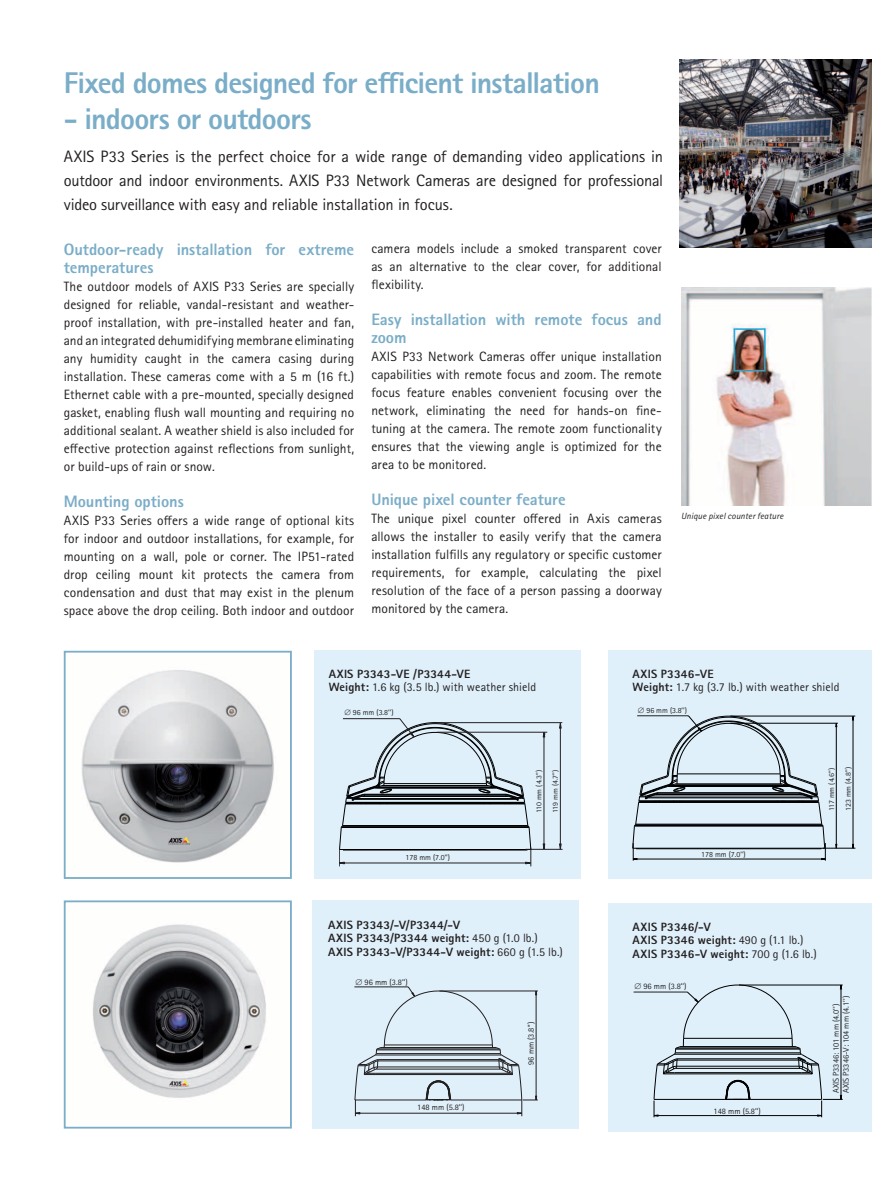
<style>
.page{position:relative;width:893px;height:1191px;background:#fff}
.page>*{position:absolute;margin:0;border:0;box-sizing:border-box;transform-origin:0 0}
.t1{font:800 30px "Rotis Sans Serif Pro";letter-spacing:-.025em;color:#7aadc8}
.t2{font:16.5px/24px "Rotis Sans Serif Pro";letter-spacing:-.01em;color:#231f20;text-align:justify}
.t3{font:800 16.5px/18px "Rotis Sans Serif Pro";letter-spacing:-.005em;color:#7aadc8}
.t4{font:13.5px/18px "Rotis Sans Serif Pro";letter-spacing:.005em;color:#231f20;text-align:justify}
.t5{font:800 12px/13.5px "Rotis Sans Serif Pro";letter-spacing:.01em;color:#231f20}
.t6{font:12px/13.5px "Rotis Sans Serif Pro";letter-spacing:.005em;color:#231f20}
.t7{font:italic 9px "Rotis Sans Serif Pro";letter-spacing:.015em;color:#231f20}
.t8{font:8.4px/10.1px "Rotis Sans Cyrillic";color:#231f20}
.t9{font:7.8px "Rotis Sans Cyrillic";color:#231f20}
.t10{font:7.65px/16.6px "Rotis Sans Cyrillic";color:#231f20}
.t11{font:7.5px/16.4px "Rotis Sans Cyrillic";letter-spacing:-.02em;color:#231f20;scale:1.04 1}
.s1{font-weight:800}
.s2{font-weight:400}
</style>
<div class="page">
<div style="left:314px;top:651px;width:267px;height:228px;background:#dff0fa"></div>
<img style="left:680px;top:60px;width:192px;height:188px">
<img style="left:681px;top:287px;width:191px;height:218px">
<div style="left:608px;top:651px;width:264px;height:228px;background:#dff0fa"></div>
<div style="left:608px;top:903px;width:264px;height:228px;background:#dff0fa"></div>
<div style="left:312px;top:900px;width:267px;height:229px;background:#dff0fa"></div>
<img style="left:92px;top:924px;width:174px;height:174px">
<div style="left:64px;top:900px;width:228px;height:228px;border:2px solid #7aadc8"></div>
<img style="left:81px;top:670px;width:193px;height:193px">
<div style="left:64px;top:651px;width:228px;height:228px;border:2px solid #7aadc8"></div>
<hr style="left:354px;top:986px;width:54px;height:1px;background:#231f20">
<svg style="left:355px;top:986px;width:183px;height:130px"></svg>
<hr style="left:823px;top:848px;width:32px;height:1px;background:#000">
<hr style="left:730px;top:723px;width:108px;height:1px;background:#000">
<hr style="left:730px;top:716px;width:125px;height:1px;background:#000">
<hr style="left:836px;top:723px;width:1px;height:125px;background:#000">
<hr style="left:853px;top:717px;width:1px;height:131px;background:#000">
<svg style="left:632px;top:715px;width:194px;height:145px"></svg>
<svg style="left:654px;top:984px;width:189px;height:133px"></svg>
<hr style="left:634px;top:991px;width:53px;height:1px;background:#231f20">
<hr style="left:525px;top:849px;width:38px;height:1px;background:#231f20">
<hr style="left:544px;top:732px;width:1px;height:117px;background:#231f20">
<hr style="left:437px;top:732px;width:110px;height:1px;background:#231f20">
<hr style="left:437px;top:722px;width:125px;height:1px;background:#231f20">
<svg style="left:339px;top:718px;width:193px;height:148px"></svg>
<svg style="left:559px;top:843px;width:3px;height:6px"></svg>
<hr style="left:560px;top:723px;width:1px;height:126px;background:#231f20">
<h1 class="t1" style="left:64px;top:64px;width:538px">Fixed domes designed for efficient installation</h1>
<h1 class="t1" style="left:64px;top:100px;width:249px">- indoors or outdoors</h1>
<p class="t2" style="left:64px;top:144px;width:601px">AXIS P33 Series is the perfect choice for a wide range of demanding video applications in outdoor and indoor environments. AXIS P33 Network Cameras are designed for professional video surveillance with easy and reliable installation in focus.</p>
<p class="t3" style="left:64px;top:240px;width:292px">Outdoor-ready installation for extreme temperatures</p>
<p class="t4" style="left:64px;top:277px;width:292px">The outdoor models of AXIS P33 Series are specially designed for reliable, vandal-resistant and weather&shy;proof installation, with pre-installed heater and fan, and an integrated dehumidifying membrane eliminating any humidity caught in the camera casing during installation. These cameras come with a 5 m (16 ft.)<br>Ethernet cable with a pre-mounted, specially designed gasket, enabling flush wall mounting and requiring no additional sealant. A weather shield is also included for effective protection against reflections from sunlight, or build-ups of rain or snow.</p>
<p class="t3" style="left:64px;top:492px;width:122px">Mounting options</p>
<p class="t4" style="left:64px;top:511px;width:292px">AXIS P33 Series offers a wide range of optional kits for indoor and outdoor installations, for example, for mounting on a wall, pole or corner. The IP51-rated drop ceiling mount kit protects the camera from condensation and dust that may exist in the plenum space above the drop ceiling. Both indoor and outdoor</p>
<p class="t7" style="left:681px;top:510px;width:104px">Unique pixel counter feature</p>
<p class="t4" style="left:371px;top:239px;width:292px">camera models include a smoked transparent cover as an alternative to the clear cover, for additional flexibility.</p>
<p class="t3" style="left:371px;top:310px;width:292px">Easy installation with remote focus and zoom</p>
<p class="t4" style="left:371px;top:347px;width:292px">AXIS P33 Network Cameras offer unique installation capabilities with remote focus and zoom. The remote focus feature enables convenient focusing over the network, eliminating the need for hands-on fine&shy;tuning at the camera. The remote zoom functionality ensures that the viewing angle is optimized for the area to be monitored.</p>
<p class="t3" style="left:371px;top:490px;width:196px">Unique pixel counter feature</p>
<p class="t4" style="left:371px;top:509px;width:292px">The unique pixel counter offered in Axis cameras allows the installer to easily verify that the camera installation fulfills any regulatory or specific customer requirements, for example, calculating the pixel resolution of the face of a person passing a doorway monitored by the camera.</p>
<p class="t6" style="left:329px;top:667px;width:209px"><span class="s1">AXIS P3343-VE /P3344-VE<br>Weight:</span> 1.6 kg (3.5 lb.) with weather shield</p>
<p class="t6" style="left:633px;top:667px;width:209px"><span class="s1">AXIS P3346-VE<br>Weight:</span> 1.7 kg (3.7 lb.) with weather shield</p>
<p class="t9" style="left:344px;top:708px;width:51px">∅ 96 mm (3.8’’)</p>
<p class="t9" style="left:638px;top:705px;width:51px">∅ 96 mm (3.8’’)</p>
<p class="t11" style="left:531px;top:813px;width:43px;rotate:-90deg">110 mm (4.3")<br>119 mm (4.7")</p>
<p class="t10" style="left:823px;top:811px;width:46px;rotate:-90deg">117 mm (4.6")<br>123 mm (4.8")</p>
<p class="t9" style="left:406px;top:853px;width:46px">178 mm (7.0’’)</p>
<p class="t9" style="left:701px;top:849px;width:46px">178 mm (7.0’’)</p>
<p class="t5" style="left:328px;top:917px;width:236px">AXIS P3343/-V/P3344/-V<br>AXIS P3343/P3344 weight: <span class="s2">450 g (1.0 lb.)<br></span>AXIS P3343-V/P3344-V weight: <span class="s2">660 g (1.5 lb.)</span></p>
<p class="t5" style="left:633px;top:920px;width:186px">AXIS P3346/-V<br>AXIS P3346 weight: <span class="s2">490 g (1.1 lb.)<br></span>AXIS P3346-V weight: <span class="s2">700 g (1.6 lb.)</span></p>
<p class="t8" style="left:356px;top:977px;width:54px">∅ 96 mm (3.8’’)</p>
<p class="t8" style="left:634px;top:981px;width:54px">∅ 96 mm (3.8’’)</p>
<p class="t8" style="left:526px;top:1065px;width:45px;rotate:-90deg">96 mm (3.8’’)</p>
<p class="t8" style="left:831px;top:1093px;width:99px;rotate:-90deg">AXIS P3346: 101 mm (4.0’’)<br>AXIS P3346-V: 104 mm (4.1’’)</p>
<p class="t8" style="left:417px;top:1102px;width:49px">148 mm (5.8’’)</p>
<p class="t8" style="left:713px;top:1105px;width:49px">148 mm (5.8’’)</p>
</div>
